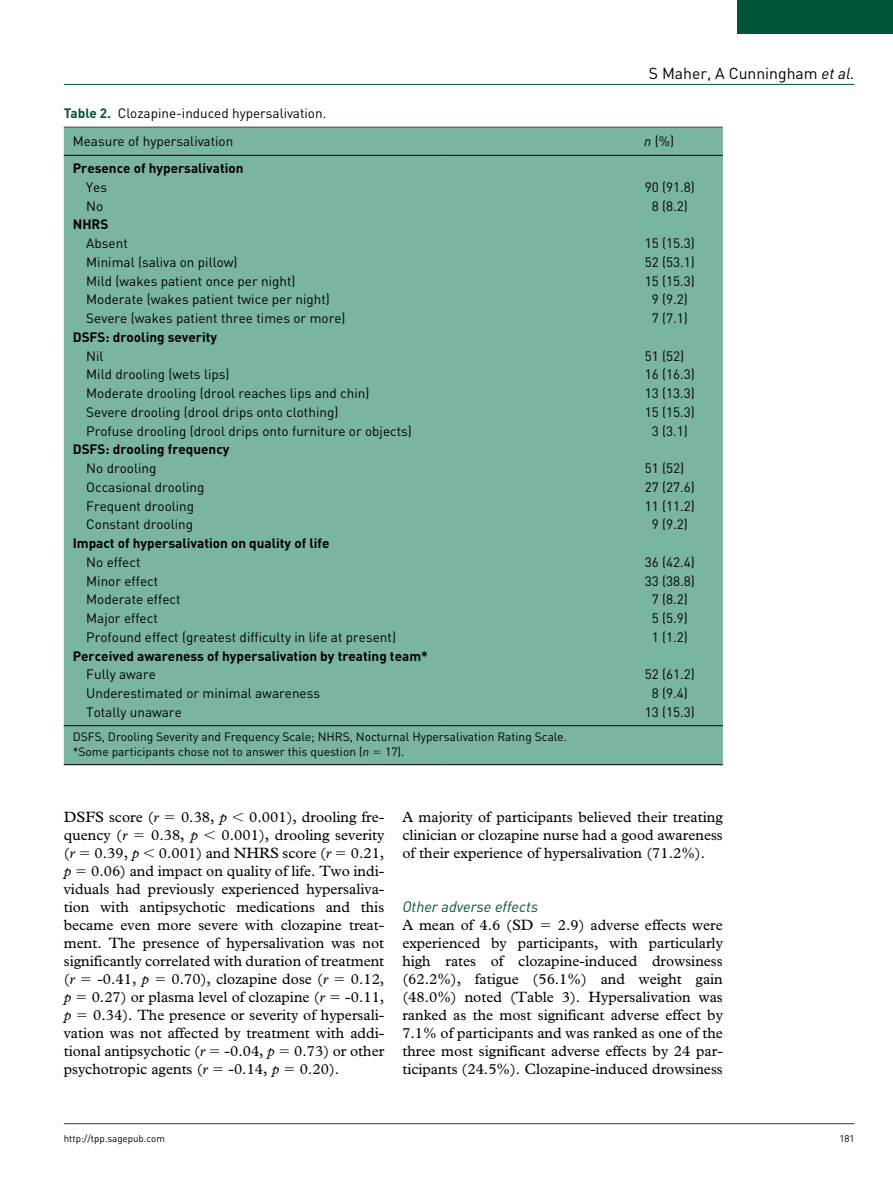
<style>
.page{position:relative;width:893px;height:1191px;background:#fff}
.page>*{position:absolute;margin:0;border:0;box-sizing:border-box;transform-origin:0 0}
.t1{font:15.75px "DIN";color:#000}
.t2{font:15px/18px "Plantin Std";color:#000;text-align:justify}
.t3{font:italic 15px "DIN";color:#005437}
.t4{font:italic 15px "Plantin Std";color:#000}
.t5{font:13.5px/28.5px "DIN";color:#000}
.t6{font:700 13.5px "DIN";color:#000}
.t7{font:12px/14.2px "DIN";color:#000}
.t8{font:9.75px "DIN";color:#000}
.s1{font-weight:700;color:#005437}
.s2{font-style:italic}
</style>
<div class="page">
<hr style="left:64px;top:84px;width:791px;height:1px;background:#005437">
<hr style="left:64px;top:1123px;width:791px;height:1px;background:#005437">
<div style="left:738px;top:0;width:155px;height:34px;background:#005437"></div>
<hr style="left:64px;top:127px;width:659px;height:1px;background:#000">
<div style="left:64px;top:128px;width:659px;height:636px;background:#7ab4a3"></div>
<hr style="left:64px;top:155px;width:377px;height:1px;background:#000">
<hr style="left:441px;top:155px;width:282px;height:1px;background:#000">
<hr style="left:64px;top:725px;width:377px;height:1px;background:#000">
<hr style="left:441px;top:725px;width:282px;height:1px;background:#000">
<hr style="left:64px;top:764px;width:377px;height:1px;background:#000">
<hr style="left:441px;top:764px;width:282px;height:1px;background:#000">
<svg style="left:373px;top:750px;width:8px;height:3px"></svg>
<p class="t5" style="left:73px;top:98px;width:255px;text-indent:-9px"><span class="s1">Table 2.</span> Clozapine-induced hypersalivation.<br>Measure of hypersalivation</p>
<p class="t1" style="left:649px;top:63px;width:207px">S Maher, A Cunningham <span class="s2">et al.</span></p>
<p class="t5" style="left:644px;top:127px;width:31px"><span class="s2">n</span> (%)</p>
<p class="t6" style="left:73px;top:159px;width:172px">Presence of hypersalivation</p>
<p class="t5" style="left:86px;top:172px;width:22px">Yes</p>
<p class="t5" style="left:645px;top:172px;width:52px">90 (91.8)</p>
<p class="t5" style="left:86px;top:191px;width:19px">No</p>
<p class="t5" style="left:652px;top:191px;width:38px">8 (8.2)</p>
<p class="t6" style="left:73px;top:215px;width:37px">NHRS</p>
<p class="t5" style="left:86px;top:229px;width:43px">Absent</p>
<p class="t5" style="left:645px;top:229px;width:52px">15 (15.3)</p>
<p class="t5" style="left:86px;top:247px;width:153px">Minimal (saliva on pillow)</p>
<p class="t5" style="left:645px;top:247px;width:52px">52 (53.1)</p>
<p class="t5" style="left:86px;top:266px;width:211px">Mild (wakes patient once per night)</p>
<p class="t5" style="left:645px;top:266px;width:52px">15 (15.3)</p>
<p class="t5" style="left:86px;top:285px;width:245px">Moderate (wakes patient twice per night)</p>
<p class="t5" style="left:652px;top:285px;width:38px">9 (9.2)</p>
<p class="t5" style="left:86px;top:304px;width:261px">Severe (wakes patient three times or more)</p>
<p class="t5" style="left:652px;top:304px;width:38px">7 (7.1)</p>
<p class="t6" style="left:73px;top:328px;width:146px">DSFS: drooling severity</p>
<p class="t5" style="left:86px;top:341px;width:19px">Nil</p>
<p class="t5" style="left:645px;top:341px;width:41px">51 (52)</p>
<p class="t5" style="left:86px;top:360px;width:145px">Mild drooling (wets lips)</p>
<p class="t5" style="left:645px;top:360px;width:52px">16 (16.3)</p>
<p class="t5" style="left:86px;top:379px;width:285px">Moderate drooling (drool reaches lips and chin)</p>
<p class="t5" style="left:645px;top:379px;width:52px">13 (13.3)</p>
<p class="t5" style="left:86px;top:397px;width:254px">Severe drooling (drool drips onto clothing)</p>
<p class="t5" style="left:645px;top:397px;width:52px">15 (15.3)</p>
<p class="t5" style="left:86px;top:416px;width:327px">Profuse drooling (drool drips onto furniture or objects)</p>
<p class="t5" style="left:652px;top:416px;width:38px">3 (3.1)</p>
<p class="t6" style="left:73px;top:440px;width:158px">DSFS: drooling frequency</p>
<p class="t5" style="left:86px;top:454px;width:72px">No drooling</p>
<p class="t5" style="left:645px;top:454px;width:41px">51 (52)</p>
<p class="t5" style="left:86px;top:472px;width:120px">Occasional drooling</p>
<p class="t5" style="left:645px;top:472px;width:52px">27 (27.6)</p>
<p class="t5" style="left:86px;top:491px;width:109px">Frequent drooling</p>
<p class="t5" style="left:645px;top:491px;width:52px">11 (11.2)</p>
<p class="t5" style="left:86px;top:510px;width:108px">Constant drooling</p>
<p class="t5" style="left:652px;top:510px;width:38px">9 (9.2)</p>
<p class="t6" style="left:73px;top:534px;width:258px">Impact of hypersalivation on quality of life</p>
<p class="t5" style="left:86px;top:547px;width:56px">No effect</p>
<p class="t5" style="left:645px;top:547px;width:52px">36 (42.4)</p>
<p class="t5" style="left:86px;top:566px;width:74px">Minor effect</p>
<p class="t5" style="left:645px;top:566px;width:52px">33 (38.8)</p>
<p class="t5" style="left:86px;top:585px;width:96px">Moderate effect</p>
<p class="t5" style="left:652px;top:585px;width:38px">7 (8.2)</p>
<p class="t5" style="left:86px;top:604px;width:73px">Major effect</p>
<p class="t5" style="left:652px;top:604px;width:38px">5 (5.9)</p>
<p class="t5" style="left:86px;top:622px;width:311px">Profound effect (greatest difficulty in life at present)</p>
<p class="t5" style="left:652px;top:622px;width:38px">1 (1.2)</p>
<p class="t6" style="left:73px;top:647px;width:357px">Perceived awareness of hypersalivation by treating team*</p>
<p class="t5" style="left:86px;top:660px;width:71px">Fully aware</p>
<p class="t5" style="left:645px;top:660px;width:52px">52 (61.2)</p>
<p class="t5" style="left:86px;top:679px;width:235px">Underestimated or minimal awareness</p>
<p class="t5" style="left:652px;top:679px;width:38px">8 (9.4)</p>
<p class="t5" style="left:86px;top:697px;width:97px">Totally unaware</p>
<p class="t5" style="left:645px;top:697px;width:52px">13 (15.3)</p>
<p class="t7" style="left:73px;top:729px;width:496px">DSFS, Drooling Severity and Frequency Scale; NHRS, Nocturnal Hypersalivation Rating Scale. *Some participants chose not to answer this question (<span class="s2">n</span></p>
<p class="t7" style="left:385px;top:744px;width:21px">17).</p>
<p class="t2" style="left:64px;top:808px;width:96px">DSFS score (<span class="s2">r</span></p>
<p class="t2" style="left:181px;top:808px;width:47px">0.38, <span class="s2">p</span></p>
<p class="t2" style="left:249px;top:808px;width:137px">0.001), drooling fre-</p>
<p class="t2" style="left:64px;top:826px;width:65px">quency (<span class="s2">r</span></p>
<p class="t2" style="left:151px;top:826px;width:48px">0.38, <span class="s2">p</span></p>
<p class="t2" style="left:222px;top:826px;width:164px">0.001), drooling severity</p>
<p class="t2" style="left:64px;top:844px;width:12px">(<span class="s2">r</span></p>
<p class="t2" style="left:94px;top:844px;width:46px">0.39, <span class="s2">p</span></p>
<p class="t2" style="left:159px;top:844px;width:174px">0.001) and NHRS score (<span class="s2">r</span></p>
<p class="t2" style="left:351px;top:844px;width:35px">0.21,</p>
<p class="t4" style="left:64px;top:862px;width:9px">p</p>
<p class="t2" style="left:64px;top:862px;width:322px;text-indent:27px">0.06) and impact on quality of life. Two indi&shy;viduals had previously experienced hypersaliva&shy;tion with antipsychotic medications and this became even more severe with clozapine treat&shy;ment. The presence of hypersalivation was not significantly correlated with duration of treatment (<span class="s2">r</span></p>
<p class="t2" style="left:97px;top:970px;width:53px">-0.41, <span class="s2">p</span></p>
<p class="t2" style="left:172px;top:970px;width:158px">0.70), clozapine dose (<span class="s2">r</span></p>
<p class="t2" style="left:351px;top:970px;width:35px">0.12,</p>
<p class="t4" style="left:64px;top:988px;width:9px">p</p>
<p class="t2" style="left:92px;top:988px;width:234px">0.27) or plasma level of clozapine (<span class="s2">r</span></p>
<p class="t2" style="left:345px;top:988px;width:41px">-0.11,</p>
<p class="t4" style="left:64px;top:1006px;width:9px">p</p>
<p class="t2" style="left:64px;top:1006px;width:322px;text-indent:30px">0.34). The presence or severity of hypersali&shy;vation was not affected by treatment with addi&shy;tional antipsychotic (<span class="s2">r</span></p>
<p class="t2" style="left:225px;top:1042px;width:51px">-0.04, <span class="s2">p</span></p>
<p class="t2" style="left:294px;top:1042px;width:92px">0.73) or other</p>
<p class="t2" style="left:64px;top:1060px;width:145px">psychotropic agents (<span class="s2">r</span></p>
<p class="t2" style="left:229px;top:1060px;width:52px">-0.14, <span class="s2">p</span></p>
<p class="t2" style="left:300px;top:1060px;width:41px">0.20).</p>
<p class="t2" style="left:402px;top:808px;width:322px">A majority of participants believed their treating clinician or clozapine nurse had a good awareness of their experience of hypersalivation (71.2%).</p>
<p class="t3" style="left:402px;top:897px;width:137px">Other adverse effects</p>
<p class="t2" style="left:402px;top:916px;width:133px">A mean of 4.6 (SD</p>
<p class="t2" style="left:402px;top:916px;width:322px;text-indent:156px">2.9) adverse effects were experienced by participants, with particularly high rates of clozapine-induced drowsiness (62.2%), fatigue (56.1%) and weight gain (48.0%) noted (Table 3). Hypersalivation was ranked as the most significant adverse effect by 7.1% of participants and was ranked as one of the three most significant adverse effects by 24 par&shy;ticipants (24.5%). Clozapine-induced drowsiness</p>
<p class="t8" style="left:64px;top:1132px;width:103px">http://tpp.sagepub.com</p>
<p class="t8" style="left:839px;top:1132px;width:17px">181</p>
</div>
